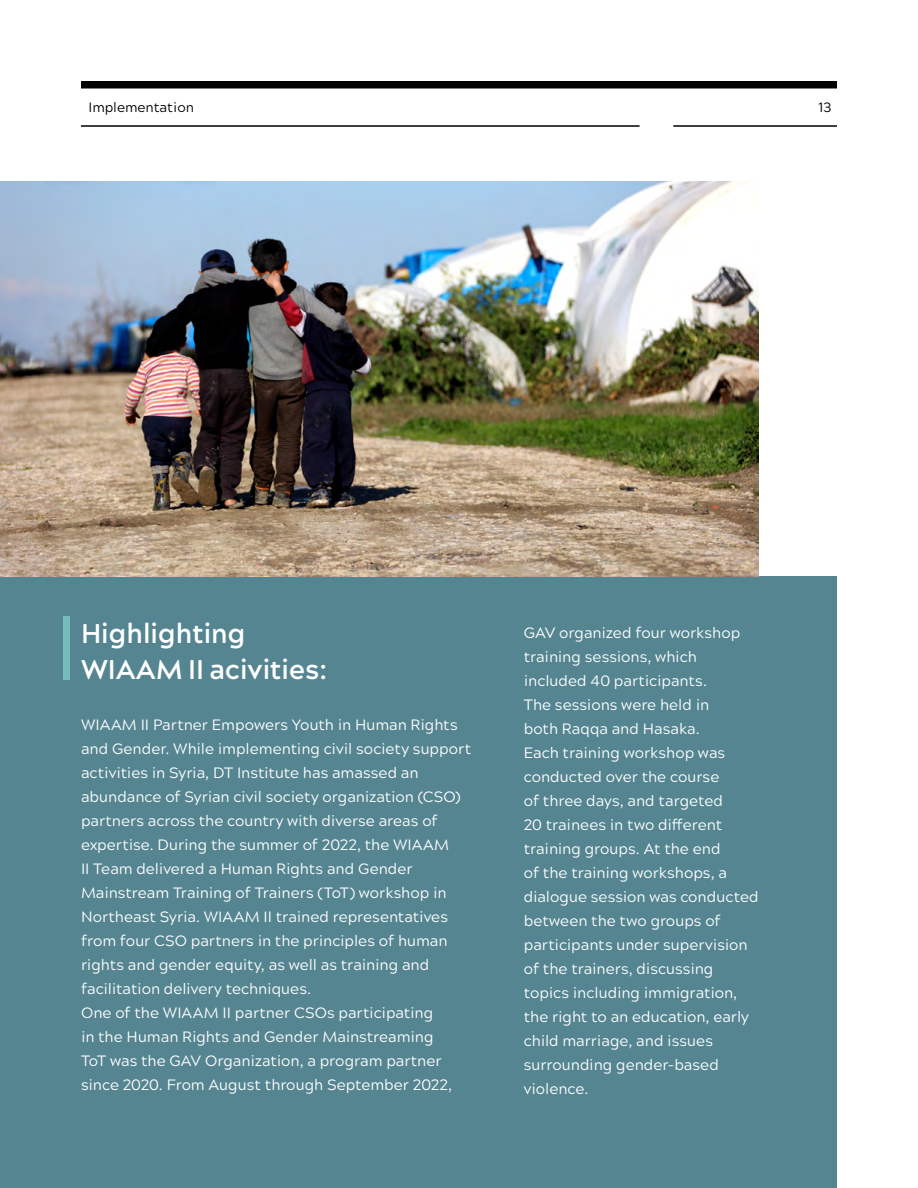
<style>
.page{position:relative;width:918px;height:1188px;background:#fff}
.page>*{position:absolute;margin:0;border:0;box-sizing:border-box;transform-origin:0 0}
.t1{font:600 27px/36px "Acherus Grotesque";color:#fff}
.t2{font:15px/24px "Acherus Grotesque";color:#fff}
.t3{font:13.5px "Acherus Grotesque";color:#000}
</style>
<div class="page">
<div style="left:0;top:577px;width:837px;height:611px;background:#548591"></div>
<div style="left:81px;top:81px;width:756px;height:7px;background:#000"></div>
<hr style="left:81px;top:125px;width:559px;height:2px;background:#000">
<hr style="left:673px;top:125px;width:164px;height:2px;background:#000">
<img style="left:1px;top:181px;width:758px;height:396px">
<div style="left:63px;top:616px;width:6px;height:63px;background:#76bcbb"></div>
<p class="t3" style="left:89px;top:96px;width:107px">Implementation</p>
<p class="t3" style="left:819px;top:96px;width:14px">13</p>
<h1 class="t1" style="left:81px;top:615px;width:247px">Highlighting<br>WIAAM II acivities:</h1>
<p class="t2" style="left:81px;top:712px;width:392px">WIAAM II Partner Empowers Youth in Human Rights and Gender. While implementing civil society support activities in Syria, DT Institute has amassed an abundance of Syrian civil society organization (CSO) partners across the country with diverse areas of expertise. During the summer of 2022, the WIAAM<br>II Team delivered a Human Rights and Gender Mainstream Training of Trainers (ToT) workshop in Northeast Syria. WIAAM II trained representatives from four CSO partners in the principles of human rights and gender equity, as well as training and facilitation delivery techniques.<br>One of the WIAAM II partner CSOs participating<br>in the Human Rights and Gender Mainstreaming<br>ToT was the GAV Organization, a program partner since 2020. From August through September 2022,</p>
<p class="t2" style="left:524px;top:620px;width:236px">GAV organized four workshop training sessions, which included 40 participants.<br>The sessions were held in<br>both Raqqa and Hasaka.<br>Each training workshop was conducted over the course<br>of three days, and targeted<br>20 trainees in two different training groups. At the end<br>of the training workshops, a dialogue session was conducted between the two groups of participants under supervision of the trainers, discussing topics including immigration, the right to an education, early child marriage, and issues surrounding gender-based violence.</p>
</div>
